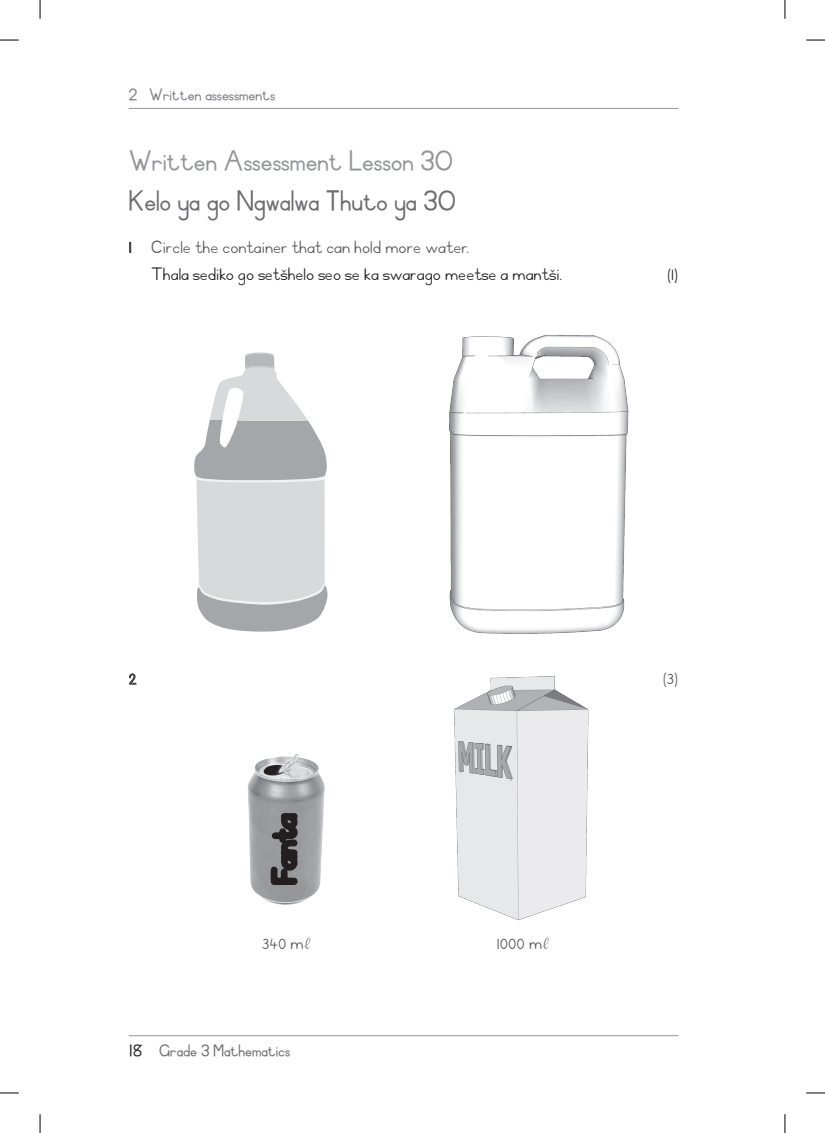
<style>
.page{position:relative;width:825px;height:1133px;background:#fff}
.page>*{position:absolute;margin:0;border:0;box-sizing:border-box;transform-origin:0 0}
.t1{font:27.5px "Edu Aid Gr 1 Solid";color:#939598}
.t2{font:27.5px "Edu Aid Gr 1 Solid";color:#6c6d70}
.t3{font:16.25px "Edu Aid Gr 1 Solid";color:#7a7c7f}
.t4{font:16.25px "Edu Aid Gr 1 Solid";color:#6c6d70}
.t5{font:15px "Abetabc Venda";color:#57585a}
.t6{font:15px "Abetabc Venda";color:#231f20}
.s1{color:#231f20}
</style>
<div class="page">
<hr style="left:129px;top:108px;width:549px;height:1px;background:#939598">
<hr style="left:129px;top:1035px;width:549px;height:1px;background:#939598">
<svg style="left:129px;top:242px;width:2px;height:11px"></svg>
<img style="left:449px;top:335px;width:180px;height:299px">
<svg style="left:194px;top:352px;width:134px;height:279px"></svg>
<svg style="left:129px;top:673px;width:7px;height:11px"></svg>
<img style="left:248px;top:754px;width:77px;height:151px">
<img style="left:454px;top:676px;width:135px;height:245px">
<svg style="left:268px;top:810px;width:32px;height:77px"></svg>
<svg style="left:0;top:39px;width:19px;height:2px"></svg>
<svg style="left:806px;top:39px;width:18px;height:2px"></svg>
<svg style="left:0;top:1092px;width:19px;height:1px"></svg>
<svg style="left:806px;top:1092px;width:18px;height:1px"></svg>
<svg style="left:39px;top:0;width:2px;height:19px"></svg>
<svg style="left:39px;top:1114px;width:2px;height:18px"></svg>
<svg style="left:784px;top:0;width:1px;height:19px"></svg>
<svg style="left:784px;top:1114px;width:1px;height:18px"></svg>
<p class="t3" style="left:129px;top:85px;width:148px">2 Written assessments</p>
<h1 class="t1" style="left:129px;top:145px;width:325px">Written Assessment Lesson 30</h1>
<h1 class="t2" style="left:129px;top:185px;width:329px">Kelo ya go Ngwalwa Thuto ya 30</h1>
<p class="t5" style="left:129px;top:236px;width:4px">1</p>
<p class="t5" style="left:151px;top:236px;width:319px">Circle the container that can hold more water.</p>
<p class="t6" style="left:151px;top:263px;width:412px">Thala sediko go setšhelo seo se ka swarago meetse a mantši.</p>
<p class="t6" style="left:666px;top:263px;width:13px">(1)</p>
<p class="t5" style="left:129px;top:667px;width:9px">2</p>
<p class="t5" style="left:662px;top:667px;width:18px">(3)</p>
<p class="t5" style="left:262px;top:932px;width:50px">340 m●</p>
<p class="t5" style="left:496px;top:932px;width:53px">1000 m●</p>
<p class="t4" style="left:129px;top:1041px;width:163px"><span class="s1">18</span> Grade 3 Mathematics</p>
</div>
